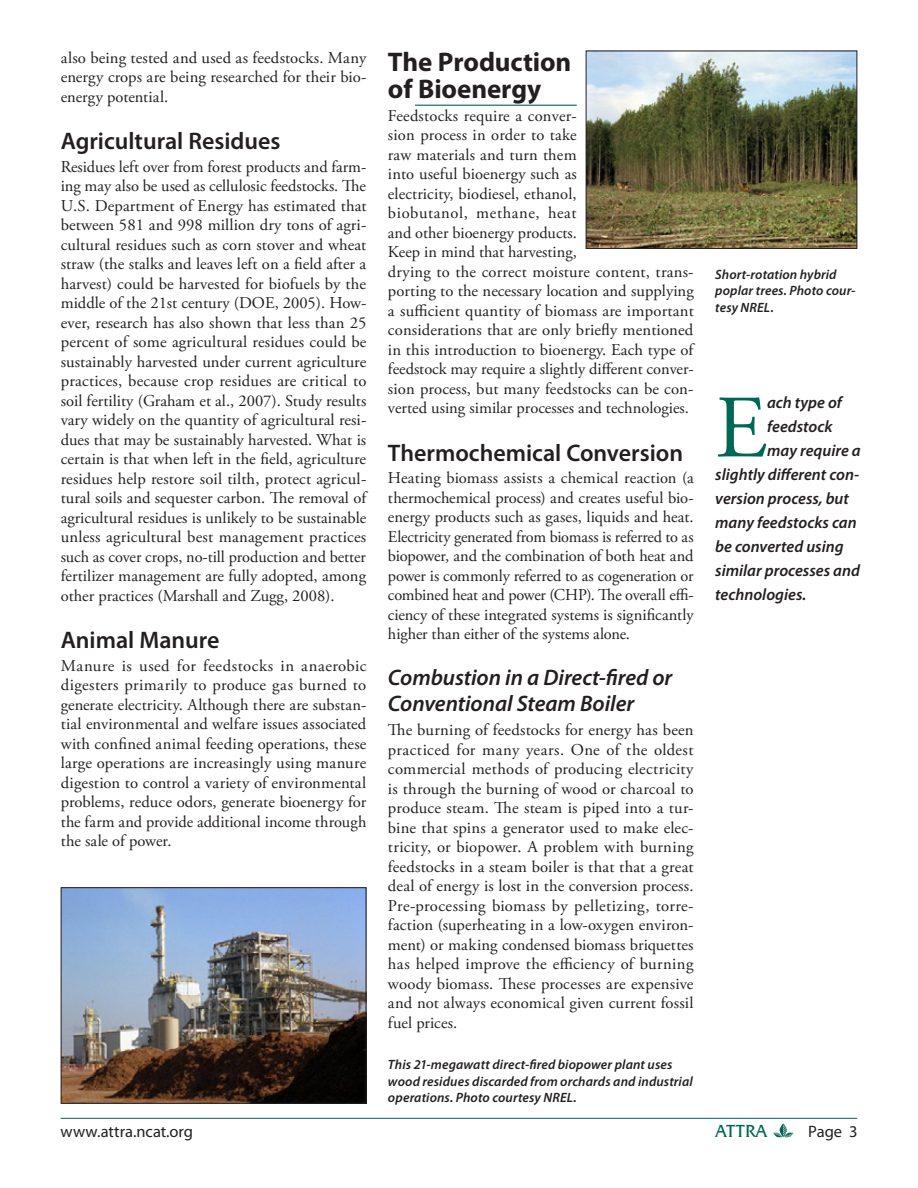
<style>
.page{position:relative;width:918px;height:1188px;background:#fff}
.page>*{position:absolute;margin:0;border:0;box-sizing:border-box;transform-origin:0 0}
.Pull_Quote{font:88.95px "Adobe Garamond Pro";color:#006756}
.Heading_level_1{font:700 27px/27px "Myriad Pro";letter-spacing:-.005em;color:#231f20}
.Heading_level_2{font:600 24px "Myriad Pro";color:#231f20}
.Heading_level_3{font:italic 600 22.5px/25.5px "Myriad Pro";letter-spacing:-.005em;color:#231f20}
.Footer_2{font:18px "Friz Quadrata IT Cby BT";letter-spacing:-.01em;color:#006756}
.Body_Text{font:16.5px/19.5px "Adobe Garamond Pro";letter-spacing:.005em;color:#231f20;text-align:justify}
.Pull_Quote-2{font:italic 600 16.5px "Myriad Pro";color:#231f20}
.t1{font:16.5px "Myriad Pro";color:#231f20}
.Caption_No_Rule{font:italic 600 13.5px/16.5px "Myriad Pro";letter-spacing:.01em;color:#231f20}
</style>
<div class="page">
<svg style="left:773px;top:1123px;width:20px;height:15px"></svg>
<hr style="left:61px;top:1118px;width:796px;height:1px;background:#006756">
<hr style="left:415px;top:105px;width:162px;height:1px;background:#006756">
<img style="left:588px;top:53px;width:267px;height:194px">
<div style="left:586px;top:51px;width:271px;height:198px;border:1px solid #231f20"></div>
<img style="left:63px;top:889px;width:301px;height:213px">
<div style="left:61px;top:887px;width:305px;height:217px;border:1px solid #231f20"></div>
<p class="Body_Text" style="left:61px;top:48px;width:307px">also being tested and used as feedstocks. Many energy crops are being researched for their bio&shy;energy potential.</p>
<p class="Heading_level_2" style="left:61px;top:126px;width:221px">Agricultural Residues</p>
<p class="Body_Text" style="left:61px;top:157px;width:307px">Residues left over from forest products and farm&shy;ing may also be used as cellulosic feedstocks. The U.S. Department of Energy has estimated that between 581 and 998 million dry tons of agri&shy;cultural residues such as corn stover and wheat straw (the stalks and leaves left on a field after a harvest) could be harvested for biofuels by the middle of the 21st century (DOE, 2005). How&shy;ever, research has also shown that less than 25 percent of some agricultural residues could be sustainably harvested under current agriculture practices, because crop residues are critical to soil fertility (Graham et al., 2007). Study results vary widely on the quantity of agricultural resi&shy;dues that may be sustainably harvested. What is certain is that when left in the field, agriculture residues help restore soil tilth, protect agricul&shy;tural soils and sequester carbon. The removal of agricultural residues is unlikely to be sustainable unless agricultural best management practices such as cover crops, no-till production and better fertilizer management are fully adopted, among other practices (Marshall and Zugg, 2008).</p>
<p class="Heading_level_2" style="left:61px;top:625px;width:160px">Animal Manure</p>
<p class="Body_Text" style="left:61px;top:656px;width:307px">Manure is used for feedstocks in anaerobic digesters primarily to produce gas burned to generate electricity. Although there are substan&shy;tial environmental and welfare issues associated with confined animal feeding operations, these large operations are increasingly using manure digestion to control a variety of environmental problems, reduce odors, generate bioenergy for the farm and provide additional income through the sale of power.</p>
<p class="Heading_level_1" style="left:388px;top:47px;width:185px">The Production of Bioenergy</p>
<p class="Body_Text" style="left:388px;top:106px;width:307px;text-align:left">Feedstocks require a conver-<br>sion process in order to take<br>raw materials and turn them<br>into useful bioenergy such as<br>electricity, biodiesel, ethanol,<br>biobutanol, methane, heat<br>and other bioenergy products.<br>Keep in mind that harvesting,<br>drying to the correct moisture content, trans&shy;porting to the necessary location and supplying a sufficient quantity of biomass are important considerations that are only briefly mentioned in this introduction to bioenergy. Each type of feedstock may require a slightly different conver&shy;sion process, but many feedstocks can be con&shy;verted using similar processes and technologies.</p>
<p class="Heading_level_2" style="left:388px;top:437px;width:297px">Thermochemical Conversion</p>
<p class="Body_Text" style="left:388px;top:469px;width:307px">Heating biomass assists a chemical reaction (a thermochemical process) and creates useful bio&shy;energy products such as gases, liquids and heat.<br>Electricity generated from biomass is referred to as biopower, and the combination of both heat and power is commonly referred to as cogeneration or combined heat and power (CHP). The overall effi&shy;ciency of these integrated systems is significantly higher than either of the systems alone.</p>
<p class="Heading_level_3" style="left:388px;top:664px;width:286px">Combustion in a Direct-fired or<br>Conventional Steam Boiler</p>
<p class="Body_Text" style="left:388px;top:721px;width:307px">The burning of feedstocks for energy has been practiced for many years. One of the oldest commercial methods of producing electricity is through the burning of wood or charcoal to produce steam. The steam is piped into a tur&shy;bine that spins a generator used to make elec&shy;tricity, or biopower. A problem with burning feedstocks in a steam boiler is that that a great deal of energy is lost in the conversion process.<br>Pre-processing biomass by pelletizing, torre&shy;faction (superheating in a low-oxygen environ&shy;ment) or making condensed biomass briquettes has helped improve the efficiency of burning woody biomass. These processes are expensive and not always economical given current fossil fuel prices.</p>
<p class="Caption_No_Rule" style="left:388px;top:1056px;width:306px">This 21-megawatt direct-fired biopower plant uses wood residues discarded from orchards and industrial operations. Photo courtesy NREL.</p>
<p class="Caption_No_Rule" style="left:715px;top:265px;width:142px">Short-rotation hybrid poplar trees. Photo cour&shy;tesy NREL.</p>
<p class="Pull_Quote" style="left:715px;top:375px;width:53px">E</p>
<p class="Pull_Quote-2" style="left:767px;top:392px;width:76px">ach type of</p>
<p class="Pull_Quote-2" style="left:767px;top:416px;width:67px">feedstock</p>
<p class="Pull_Quote-2" style="left:767px;top:440px;width:95px">may require a</p>
<p class="Pull_Quote-2" style="left:715px;top:464px;width:146px">slightly different con-</p>
<p class="Pull_Quote-2" style="left:715px;top:488px;width:135px">version process, but</p>
<p class="Pull_Quote-2" style="left:715px;top:512px;width:143px">many feedstocks can</p>
<p class="Pull_Quote-2" style="left:715px;top:536px;width:130px">be converted using</p>
<p class="Pull_Quote-2" style="left:715px;top:560px;width:146px">similar processes and</p>
<p class="Pull_Quote-2" style="left:715px;top:584px;width:93px">technologies.</p>
<p class="t1" style="left:60px;top:1122px;width:134px">www.attra.ncat.org</p>
<p class="Footer_2" style="left:715px;top:1120px;width:53px">ATTRA</p>
<p class="t1" style="left:808px;top:1122px;width:51px">Page 3</p>
</div>
